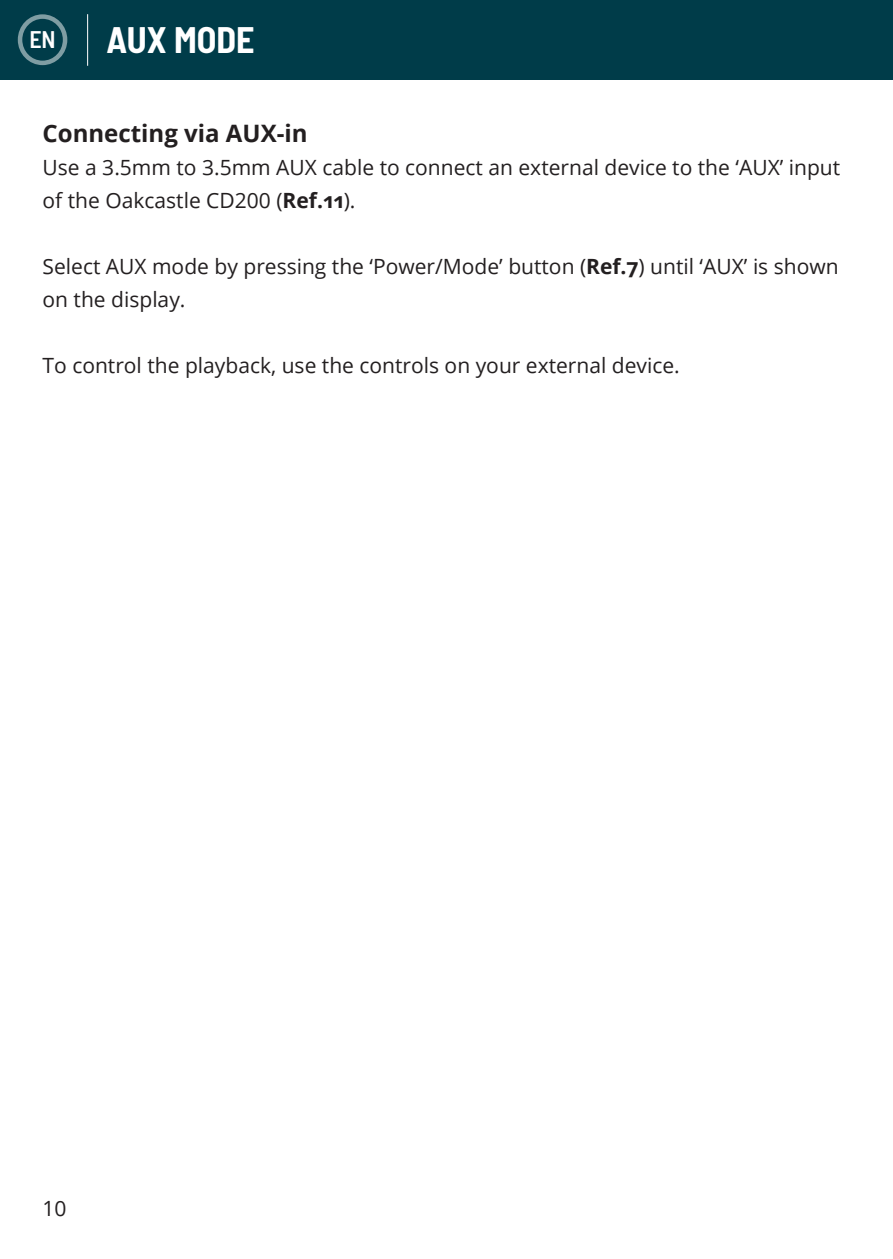
<style>
.page{position:relative;width:893px;height:1259px;background:#fff}
.page>*{position:absolute;margin:0;border:0;box-sizing:border-box;transform-origin:0 0}
.t1{font:700 semi-condensed 36px "Barlow";color:#fff}
.t2{font:700 24px "Open Sans";color:#231f20}
.t3{font:600 semi-condensed 24px "Barlow";color:#fff}
.t4{font:21px/33px "Open Sans";color:#231f20}
.s1{font-weight:700}
</style>
<div class="page">
<div style="left:0;top:0;width:892px;height:80px;background:#003c49"></div>
<hr style="left:87px;top:14px;width:1px;height:52px;background:#fff">
<div style="left:18px;top:14px;width:49px;height:51px;border:5px solid #fff;border-radius:50%"></div>
<p class="t3" style="left:29px;top:26px;width:28px">EN</p>
<h1 class="t1" style="left:106px;top:19px;width:150px">AUX MODE</h1>
<p class="t2" style="left:43px;top:123px;width:266px">Connecting via AUX-in</p>
<p class="t4" style="left:43px;top:153px;width:798px">Use a 3.5mm to 3.5mm AUX cable to connect an external device to the ‘AUX’ input of the Oakcastle CD200 (<span class="s1">Ref.11</span>).</p>
<p class="t4" style="left:43px;top:249px;width:797px">Select AUX mode by pressing the ‘Power/Mode’ button (<span class="s1">Ref.7</span>) until ‘AUX’ is shown on the display.</p>
<p class="t4" style="left:43px;top:351px;width:638px">To control the playback, use the controls on your external device.</p>
<p class="t4" style="left:43px;top:1194px;width:26px">10</p>
</div>
